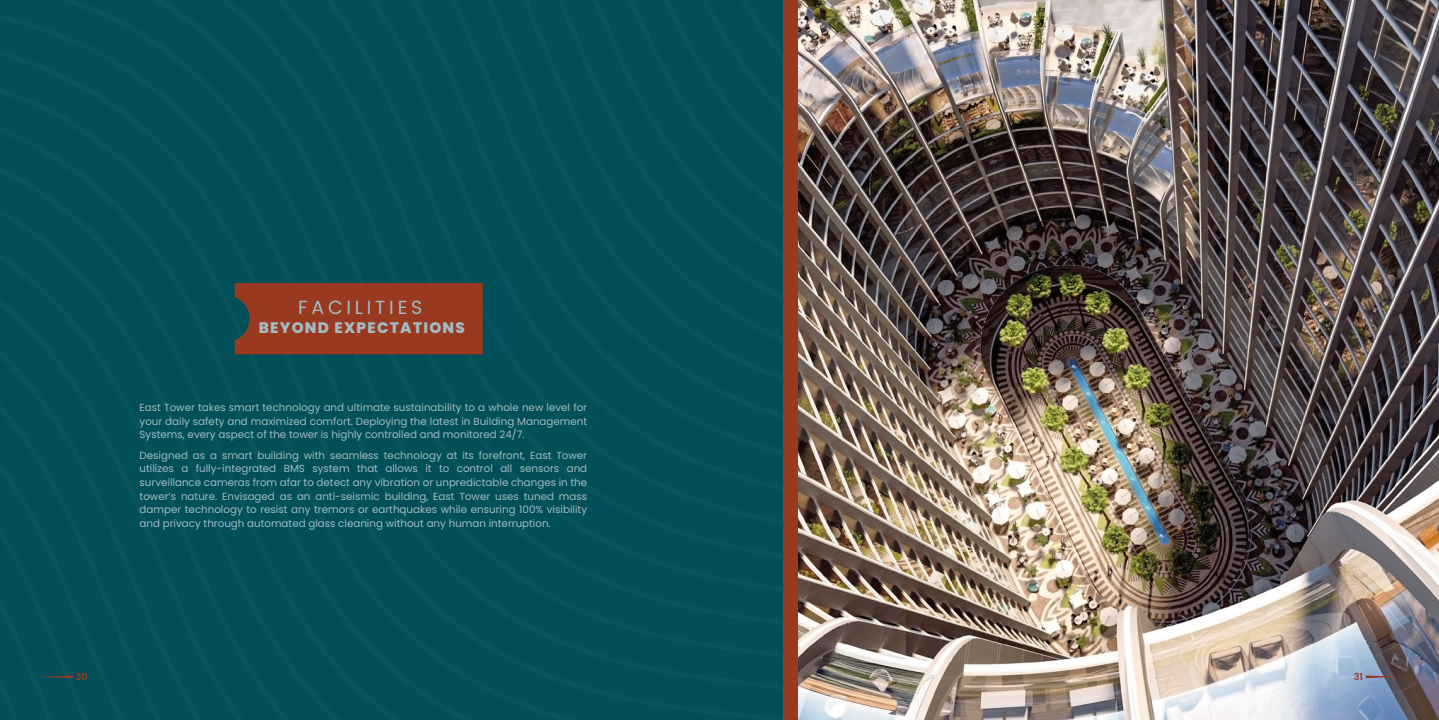
<style>
.page{position:relative;width:1439px;height:720px;background:#fff}
.page>*{position:absolute;margin:0;border:0;box-sizing:border-box;transform-origin:0 0}
.t1{font:18.9px "Poppins";letter-spacing:.2em;color:#a4bbc3}
.t2{font:800 15.22px "Poppins";letter-spacing:.08em;color:#a4bbc3}
.t3{font:10.33px/13.6px "Poppins";color:#a4bbc3;text-align:justify}
.t4{font:600 9.62px "Poppins";color:#993920}
</style>
<div class="page">
<div style="left:74px;top:688px;width:709px;height:30px;background:#004f59"></div>
<div style="left:74px;top:658px;width:709px;height:30px;background:#004f59"></div>
<div style="left:74px;top:628px;width:709px;height:30px;background:#004f59"></div>
<div style="left:74px;top:598px;width:709px;height:30px;background:#004f59"></div>
<div style="left:74px;top:568px;width:709px;height:30px;background:#004f59"></div>
<div style="left:74px;top:538px;width:709px;height:30px;background:#004f59"></div>
<div style="left:74px;top:508px;width:709px;height:30px;background:#004f59"></div>
<div style="left:74px;top:478px;width:709px;height:30px;background:#004f59"></div>
<div style="left:74px;top:448px;width:709px;height:30px;background:#004f59"></div>
<div style="left:74px;top:418px;width:709px;height:30px;background:#004f59"></div>
<div style="left:74px;top:388px;width:709px;height:30px;background:#004f59"></div>
<div style="left:0;top:0;width:783px;height:388px;background:#004f59"></div>
<div style="left:16px;top:0;width:767px;height:358px;background:#004f59"></div>
<div style="left:39px;top:0;width:744px;height:328px;background:#004f59"></div>
<div style="left:61px;top:0;width:1366px;height:298px;background:#004f59"></div>
<div style="left:629px;top:0;width:689px;height:205px;background:#004f59"></div>
<div style="left:691px;top:0;width:564px;height:158px;background:#004f59"></div>
<svg style="left:743px;top:0;width:460px;height:119px;fill:#004f59"></svg>
<img style="left:797px;top:1px;width:642px;height:718px">
<div style="left:783px;top:0;width:14px;height:719px;background:#993920"></div>
<div style="left:235px;top:283px;width:248px;height:71px;background:#993920"></div>
<div style="left:0;top:343px;width:74px;height:376px;background:#004f59"></div>
<svg style="left:1365px;top:675px;width:36px;height:2px"></svg>
<h1 class="t1" style="left:298px;top:296px;width:126px">FACILITIES</h1>
<h2 class="t2" style="left:259px;top:318px;width:208px">BEYOND EXPECTATIONS</h2>
<p class="t3" style="left:140px;top:400px;width:449px">East Tower takes smart technology and ultimate sustainability to a whole new level for your daily safety and maximized comfort. Deploying the latest in Building Management Systems, every aspect of the tower is highly controlled and monitored 24/7.</p>
<p class="t3" style="left:140px;top:448px;width:449px">Designed as a smart building with seamless technology at its forefront, East Tower utilizes a fully-integrated BMS system that allows it to control all sensors and surveillance cameras from afar to detect any vibration or unpredictable changes in the tower’s nature. Envisaged as an anti-seismic building, East Tower uses tuned mass damper technology to resist any tremors or earthquakes while ensuring 100% visibility and privacy through automated glass cleaning without any human interruption.</p>
<p class="t4" style="left:76px;top:671px;width:13px">30</p>
<p class="t4" style="left:1353px;top:671px;width:11px">31</p>
</div>
